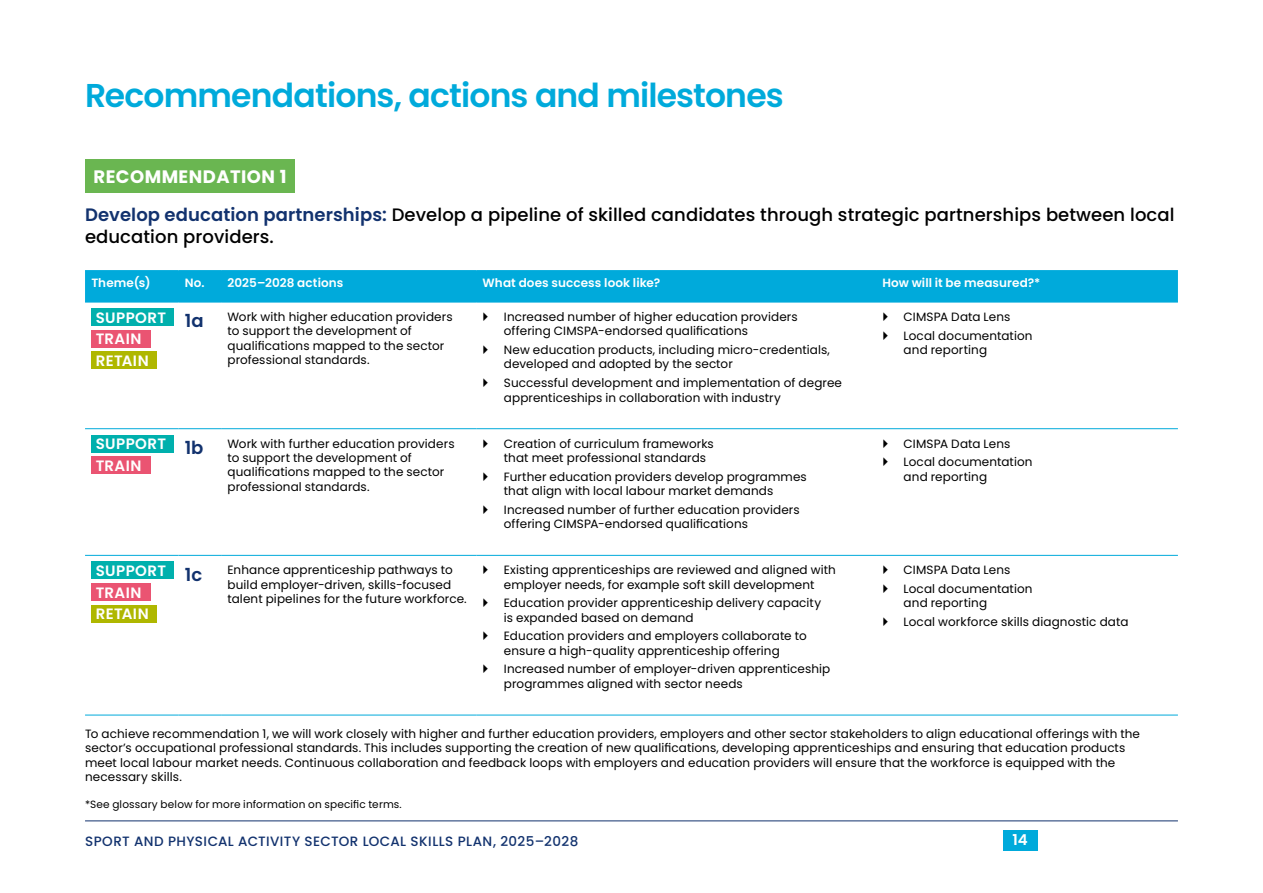
<style>
.page{position:relative;width:1263px;height:893px;background:#fff}
.page>*{position:absolute;margin:0;border:0;box-sizing:border-box;transform-origin:0 0}
.t1{font:600 33px "Poppins";letter-spacing:-.025em;color:#00aadb}
.t2{font:500 18px/38.5px "Poppins";letter-spacing:.005em;color:#000}
.t3{font:600 18px "Poppins";color:#12326e}
.t4{font:600 15px/21.8px "Poppins";letter-spacing:.03em;color:#fff}
.t5{font:500 13.5px "Poppins";letter-spacing:.03em;color:#12326e}
.t6{font:12px/14.4px "Poppins";letter-spacing:.01em;color:#000}
.t7{font:600 12px "Poppins";letter-spacing:.01em;color:#fff}
.t8{font:10.5px "Poppins";letter-spacing:.015em;color:#000}
.s1{font-weight:700;color:#fff}
.s2{font-weight:600;color:#12326e}
</style>
<div class="page">
<div style="left:1003px;top:831px;width:34px;height:20px;background:#00aadb"></div>
<hr style="left:85px;top:821px;width:1093px;height:1px;background:#12326e">
<div style="left:85px;top:159px;width:210px;height:34px;background:#6ab651"></div>
<div style="left:85px;top:271px;width:1093px;height:31px;background:#00aadb"></div>
<hr style="left:85px;top:270px;width:94px;height:1px;background:#00aadb">
<hr style="left:179px;top:270px;width:42px;height:1px;background:#00aadb">
<hr style="left:221px;top:270px;width:255px;height:1px;background:#00aadb">
<hr style="left:476px;top:270px;width:400px;height:1px;background:#00aadb">
<hr style="left:876px;top:270px;width:302px;height:1px;background:#00aadb">
<hr style="left:85px;top:302px;width:94px;height:1px;background:#00aadb">
<hr style="left:179px;top:302px;width:42px;height:1px;background:#00aadb">
<hr style="left:221px;top:302px;width:255px;height:1px;background:#00aadb">
<hr style="left:85px;top:428px;width:94px;height:1px;background:#00aadb">
<hr style="left:179px;top:428px;width:42px;height:1px;background:#00aadb">
<hr style="left:221px;top:428px;width:255px;height:1px;background:#00aadb">
<hr style="left:85px;top:555px;width:94px;height:1px;background:#00aadb">
<hr style="left:179px;top:555px;width:42px;height:1px;background:#00aadb">
<hr style="left:221px;top:555px;width:255px;height:1px;background:#00aadb">
<hr style="left:221px;top:715px;width:255px;height:1px;background:#00aadb">
<hr style="left:476px;top:302px;width:400px;height:1px;background:#00aadb">
<hr style="left:876px;top:302px;width:302px;height:1px;background:#00aadb">
<hr style="left:476px;top:428px;width:400px;height:1px;background:#00aadb">
<hr style="left:876px;top:428px;width:302px;height:1px;background:#00aadb">
<hr style="left:476px;top:555px;width:400px;height:1px;background:#00aadb">
<hr style="left:876px;top:555px;width:302px;height:1px;background:#00aadb">
<hr style="left:85px;top:715px;width:94px;height:1px;background:#00aadb">
<hr style="left:179px;top:715px;width:42px;height:1px;background:#00aadb">
<hr style="left:476px;top:715px;width:400px;height:1px;background:#00aadb">
<hr style="left:876px;top:715px;width:302px;height:1px;background:#00aadb">
<div style="left:91px;top:308px;width:82px;height:18px;background:#00b0ad"></div>
<div style="left:91px;top:330px;width:60px;height:17px;background:#ea5472"></div>
<div style="left:91px;top:352px;width:66px;height:17px;background:#afb700"></div>
<div style="left:91px;top:435px;width:82px;height:17px;background:#00b0ad"></div>
<div style="left:91px;top:457px;width:60px;height:17px;background:#ea5472"></div>
<div style="left:91px;top:562px;width:82px;height:17px;background:#00b0ad"></div>
<div style="left:91px;top:583px;width:60px;height:18px;background:#ea5472"></div>
<div style="left:91px;top:605px;width:66px;height:17px;background:#afb700"></div>
<h1 class="t1" style="left:85px;top:76px;width:700px">Recommendations, actions and milestones</h1>
<h2 class="t2" style="left:85px;top:157px;width:1091px;text-indent:8px"><span class="s1">RECOMMENDATION 1<br></span><span class="s2">Develop education partnerships:</span> Develop a pipeline of skilled candidates through strategic partnerships between local</h2>
<h2 class="t2" style="left:85px;top:217px;width:190px">education providers.</h2>
<p class="t7" style="left:91px;top:276px;width:61px">Theme(s)</p>
<p class="t7" style="left:185px;top:276px;width:160px">No. 2025–2028 actions</p>
<p class="t7" style="left:483px;top:276px;width:179px">What does success look like?</p>
<p class="t7" style="left:882px;top:276px;width:160px">How will it be measured?*</p>
<p class="t4" style="left:96px;top:307px;width:72px">SUPPORT<br>TRAIN<br>RETAIN</p>
<h2 class="t3" style="left:185px;top:311px;width:20px">1a</h2>
<p class="t6" style="left:227px;top:310px;width:227px">Work with higher education providers to support the development of qualifications mapped to the sector professional standards.</p>
<p class="t6" style="left:504px;top:310px;width:295px">Increased number of higher education providers offering CIMSPA-endorsed qualifications</p>
<p class="t6" style="left:904px;top:308px;width:130px;line-height:18.6px">CIMSPA Data Lens<br>Local documentation</p>
<p class="t6" style="left:904px;top:343px;width:85px">and reporting</p>
<p class="t6" style="left:504px;top:343px;width:327px">New education products, including micro-credentials, developed and adopted by the sector</p>
<p class="t6" style="left:504px;top:376px;width:340px">Successful development and implementation of degree apprenticeships in collaboration with industry</p>
<p class="t4" style="left:96px;top:433px;width:72px">SUPPORT<br>TRAIN</p>
<h2 class="t3" style="left:185px;top:437px;width:20px">1b</h2>
<p class="t6" style="left:227px;top:436px;width:229px">Work with further education providers to support the development of qualifications mapped to the sector professional standards.</p>
<p class="t6" style="left:504px;top:436px;width:211px">Creation of curriculum frameworks that meet professional standards</p>
<p class="t6" style="left:504px;top:469px;width:304px">Further education providers develop programmes that align with local labour market demands</p>
<p class="t6" style="left:504px;top:502px;width:297px">Increased number of further education providers offering CIMSPA-endorsed qualifications</p>
<p class="t4" style="left:96px;top:560px;width:72px">SUPPORT<br>TRAIN<br>RETAIN</p>
<h2 class="t3" style="left:185px;top:564px;width:19px">1c</h2>
<p class="t6" style="left:227px;top:563px;width:241px">Enhance apprenticeship pathways to build employer-driven, skills-focused talent pipelines for the future workforce.</p>
<p class="t6" style="left:504px;top:563px;width:333px">Existing apprenticeships are reviewed and aligned with employer needs, for example soft skill development</p>
<p class="t6" style="left:504px;top:596px;width:319px">Education provider apprenticeship delivery capacity is expanded based on demand</p>
<p class="t6" style="left:504px;top:629px;width:304px">Education providers and employers collaborate to ensure a high-quality apprenticeship offering</p>
<p class="t6" style="left:504px;top:662px;width:328px">Increased number of employer-driven apprenticeship programmes aligned with sector needs</p>
<p class="t6" style="left:904px;top:434px;width:130px;line-height:18.6px">CIMSPA Data Lens<br>Local documentation</p>
<p class="t6" style="left:904px;top:469px;width:85px">and reporting</p>
<p class="t6" style="left:904px;top:561px;width:130px;line-height:18.6px">CIMSPA Data Lens<br>Local documentation</p>
<p class="t6" style="left:904px;top:594px;width:226px;line-height:18.6px">and reporting<br>Local workforce skills diagnostic data</p>
<p class="t6" style="left:85px;top:727px;width:1056px">To achieve recommendation 1, we will work closely with higher and further education providers, employers and other sector stakeholders to align educational offerings with the sector’s occupational professional standards. This includes supporting the creation of new qualifications, developing apprenticeships and ensuring that education products meet local labour market needs. Continuous collaboration and feedback loops with employers and education providers will ensure that the workforce is equipped with the necessary skills.</p>
<p class="t8" style="left:85px;top:798px;width:318px">*See glossary below for more information on specific terms.</p>
<p class="t5" style="left:85px;top:833px;width:495px">SPORT AND PHYSICAL ACTIVITY SECTOR LOCAL SKILLS PLAN, 2025–2028</p>
<p class="t4" style="left:1012px;top:829px;width:17px">14</p>
</div>
